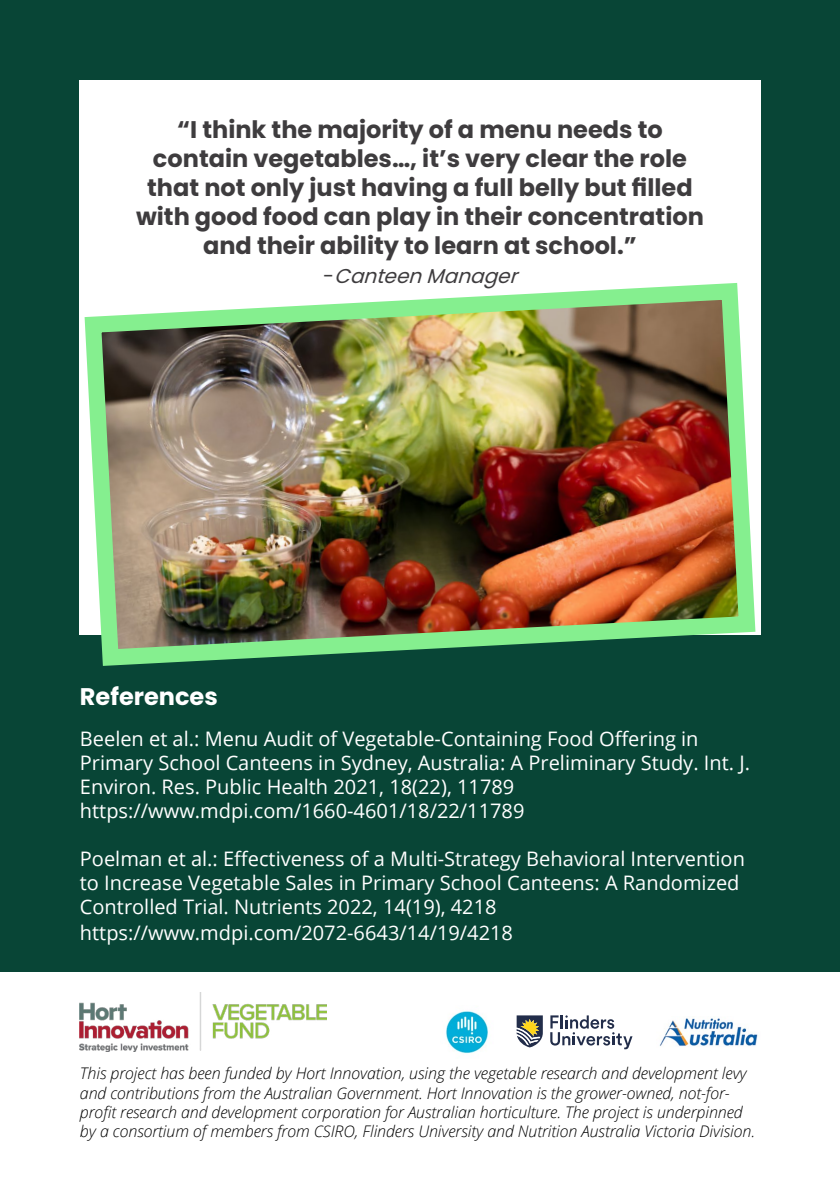
<style>
.page{position:relative;width:840px;height:1191px;background:#fff}
.page>*{position:absolute;margin:0;border:0;box-sizing:border-box;transform-origin:0 0}
.t1{font:700 24px/28.8px "Poppins";color:#3e3c3e;text-align:center}
.t2{font:700 24px "Poppins";color:#fff}
.t3{font:20px/24px "Open Sans";color:#fff}
.t4{font:italic 20px "Poppins";color:#3e3c3e}
.t5{font:italic 300 16px/19.2px "Open Sans";letter-spacing:-.005em;color:#000}
.s1{font-style:normal}
</style>
<div class="page">
<img style="left:80px;top:993px;width:246px;height:59px">
<img style="left:445px;top:1011px;width:43px;height:43px">
<svg style="left:516px;top:1015px;width:26px;height:32px"></svg>
<svg style="left:550px;top:1015px;width:82px;height:34px"></svg>
<img style="left:659px;top:1018px;width:99px;height:28px">
<div style="left:0;top:0;width:839px;height:971px;background:#084536"></div>
<div style="left:79px;top:81px;width:681px;height:554px;background:#fff"></div>
<img style="left:84px;top:274px;width:677px;height:392px">
<p class="t1" style="left:136px;top:116px;width:569px">“I think the majority of a menu needs to contain vegetables…, it’s very clear the role that not only just having a full belly but filled with good food can play in their concentration and their ability to learn at school.”</p>
<p class="t4" style="left:323px;top:264px;width:204px"><span class="s1">-</span> CanteenManager</p>
<p class="t2" style="left:80px;top:682px;width:139px">References</p>
<p class="t3" style="left:80px;top:726px;width:671px">Beelen et al.: Menu Audit of Vegetable-Containing Food Offering in Primary School Canteens in Sydney, Australia: A Preliminary Study. Int. J.<br>Environ. Res. Public Health 2021, 18(22), 11789 https://www.mdpi.com/1660-4601/18/22/11789</p>
<p class="t3" style="left:80px;top:846px;width:666px">Poelman et al.: Effectiveness of a Multi-Strategy Behavioral Intervention to Increase Vegetable Sales in Primary School Canteens: A Randomized<br>Controlled Trial. Nutrients 2022, 14(19), 4218</p>
<p class="t3" style="left:80px;top:920px;width:434px">https://www.mdpi.com/2072-6643/14/19/4218</p>
<p class="t5" style="left:80px;top:1063px;width:676px">This project has been funded by Hort Innovation, using the vegetable research and development levy and contributions from the Australian Government. Hort Innovation is the grower-owned, not-for&shy;profit research and development corporation for Australian horticulture. The project is underpinned by a consortium of members from CSIRO, Flinders University and Nutrition Australia Victoria Division.</p>
</div>
